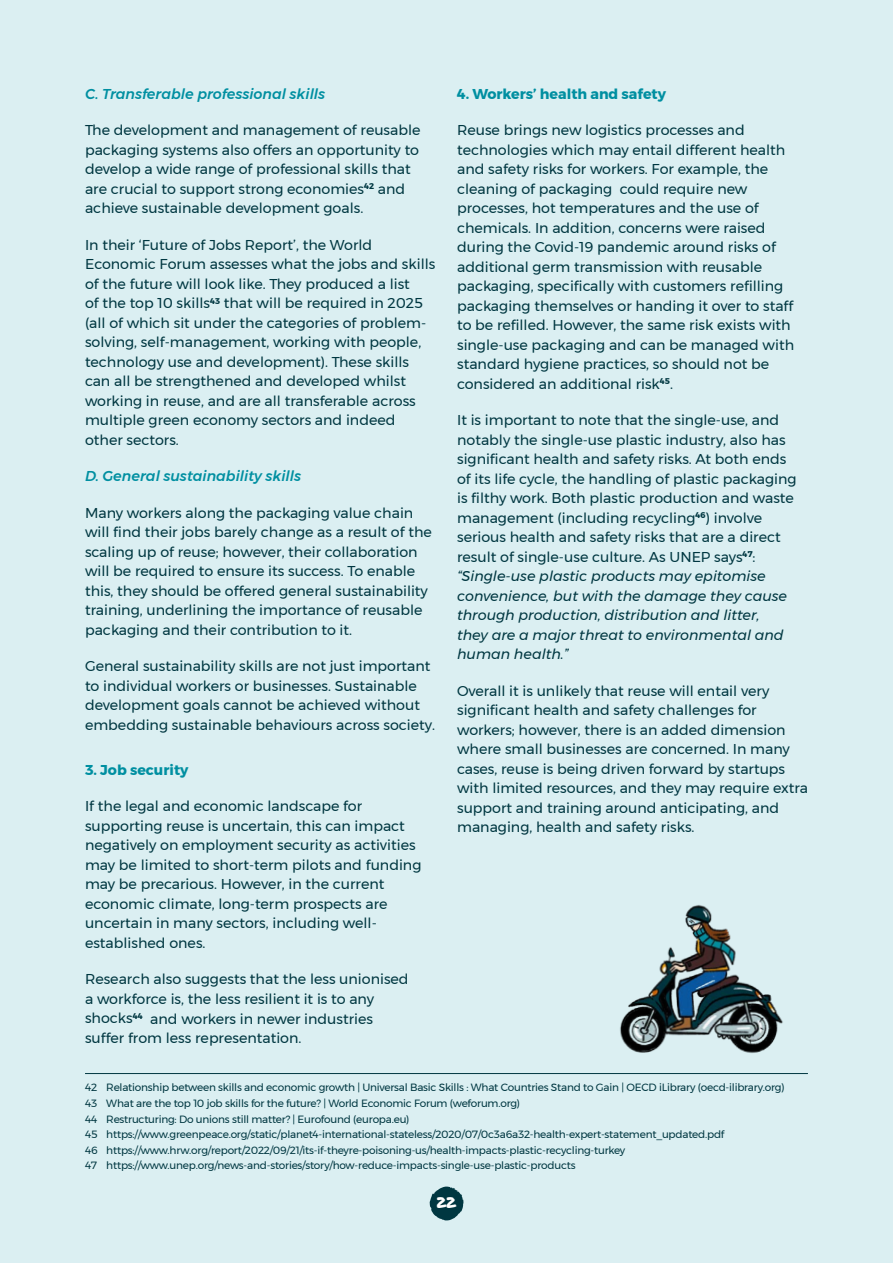
<style>
.page{position:relative;width:893px;height:1263px;background:#dbeff2}
.page>*{position:absolute;margin:0;border:0;box-sizing:border-box;transform-origin:0 0}
.t1{font:15px "Permanent Marker";color:#fff}
.t2{font:14.25px/19.5px "Montserrat";color:#003741}
.t3{font:italic 500 14.25px "Montserrat";color:#008fa1}
.t4{font:700 14.25px "Montserrat";color:#008fa1}
.t5{font:10.5px/15.6px "Montserrat";letter-spacing:-.02em;color:#003741}
.s1{font-style:italic}
</style>
<div class="page">
<svg style="left:429px;top:1186px;width:34px;height:34px"></svg>
<hr style="left:85px;top:1073px;width:723px;height:1px;background:#003741">
<img style="left:620px;top:905px;width:163px;height:148px">
<p class="t3" style="left:85px;top:83px;width:242px">C. Transferable professional skills</p>
<p class="t2" style="left:85px;top:120px;width:337px">The development and management of reusable packaging systems also offers an opportunity to develop a wide range of professional skills that are crucial to support strong economies<sup>42</sup> and achieve sustainable development goals.</p>
<p class="t2" style="left:85px;top:235px;width:352px">In their ‘Future of Jobs Report’, the World Economic Forum assesses what the jobs and skills of the future will look like. They produced a list<br>of the top 10 skills<sup>43</sup> that will be required in 2025 (all of which sit under the categories of problem&shy;solving, self-management, working with people, technology use and development). These skills can all be strengthened and developed whilst working in reuse, and are all transferable across multiple green economy sectors and indeed other sectors.</p>
<p class="t3" style="left:85px;top:465px;width:218px">D. General sustainability skills</p>
<p class="t2" style="left:85px;top:503px;width:348px">Many workers along the packaging value chain will find their jobs barely change as a result of the scaling up of reuse; however, their collaboration will be required to ensure its success. To enable this, they should be offered general sustainability training, underlining the importance of reusable packaging and their contribution to it.</p>
<p class="t2" style="left:85px;top:656px;width:351px">General sustainability skills are not just important to individual workers or businesses. Sustainable development goals cannot be achieved without embedding sustainable behaviours across society.</p>
<p class="t4" style="left:85px;top:758px;width:105px">3. Job security</p>
<p class="t2" style="left:85px;top:796px;width:338px">If the legal and economic landscape for supporting reuse is uncertain, this can impact negatively on employment security as activities may be limited to short-term pilots and funding may be precarious. However, in the current economic climate, long-term prospects are uncertain in many sectors, including well&shy;established ones.</p>
<p class="t2" style="left:85px;top:969px;width:325px">Research also suggests that the less unionised a workforce is, the less resilient it is to any shocks<sup>44</sup> and workers in newer industries suffer from less representation.</p>
<p class="t5" style="left:85px;top:1080px;width:701px">42 Relationship between skills and economic growth | Universal Basic Skills : What Countries Stand to Gain | OECD iLibrary (oecd-ilibrary.org)<br>43 What are the top 10 job skills for the future? | World Economic Forum (weforum.org)<br>44 Restructuring: Do unions still matter? | Eurofound (europa.eu)<br>45 https://www.greenpeace.org/static/planet4-international-stateless/2020/07/0c3a6a32-health-expert-statement_updated.pdf<br>46 https://www.hrw.org/report/2022/09/21/its-if-theyre-poisoning-us/health-impacts-plastic-recycling-turkey<br>47 https://www.unep.org/news-and-stories/story/how-reduce-impacts-single-use-plastic-products</p>
<p class="t4" style="left:457px;top:82px;width:211px">4. Workers’ health and safety</p>
<p class="t2" style="left:457px;top:120px;width:339px">Reuse brings new logistics processes and technologies which may entail different health and safety risks for workers. For example, the cleaning of packaging could require new processes, hot temperatures and the use of chemicals. In addition, concerns were raised during the Covid-19 pandemic around risks of additional germ transmission with reusable packaging, specifically with customers refilling packaging themselves or handing it over to staff to be refilled. However, the same risk exists with single-use packaging and can be managed with standard hygiene practices, so should not be considered an additional risk<sup>45</sup>.</p>
<p class="t2" style="left:457px;top:410px;width:341px">It is important to note that the single-use, and notably the single-use plastic industry, also has significant health and safety risks. At both ends of its life cycle, the handling of plastic packaging is filthy work. Both plastic production and waste management (including recycling<sup>46</sup>) involve serious health and safety risks that are a direct result of single-use culture. As UNEP says<sup>47</sup>: <span class="s1">“Single-use plastic products may epitomise convenience, but with the damage they cause through production, distribution and litter,<br>they are a major threat to environmental and human health.”</span></p>
<p class="t2" style="left:457px;top:681px;width:352px">Overall it is unlikely that reuse will entail very significant health and safety challenges for workers; however, there is an added dimension where small businesses are concerned. In many cases, reuse is being driven forward by startups with limited resources, and they may require extra support and training around anticipating, and managing, health and safety risks.</p>
<p class="t1" style="left:436px;top:1192px;width:21px">22</p>
</div>
